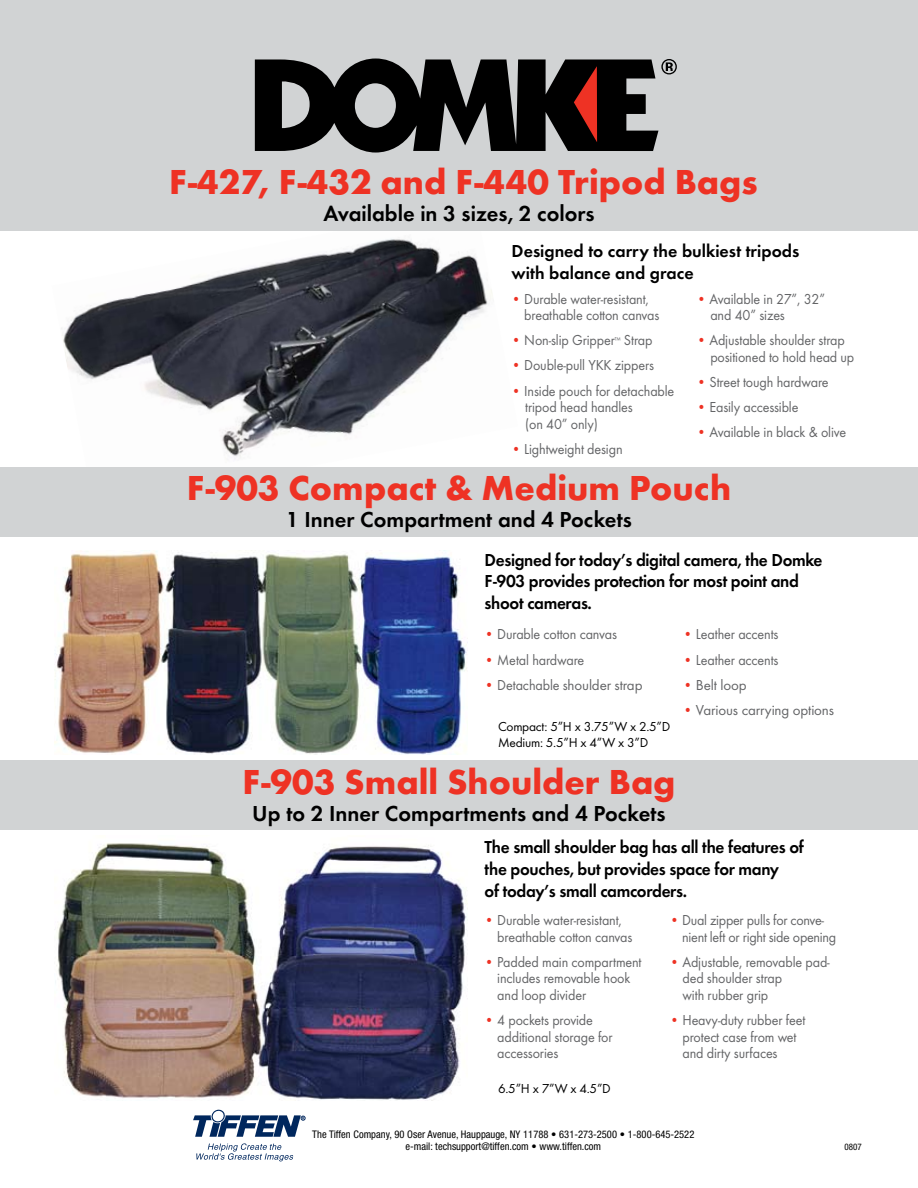
<style>
.page{position:relative;width:918px;height:1188px;background:#fff}
.page>*{position:absolute;margin:0;border:0;box-sizing:border-box;transform-origin:0 0}
.t1{font:700 36px "Futura T";color:#ee3224}
.t2{font:600 22.5px "Futura T";color:#000}
.t3{font:600 18px/21.6px "Futura T";letter-spacing:-.02em;color:#000;scale:.96 1}
.t4{font:600 18px/21.6px "Futura T";color:#000}
.t5{font:15px/16.5px "Futura T";letter-spacing:-.01em;color:#636466;scale:.94 1}
.t6{font:15px "Futura T";letter-spacing:-.01em;color:#636466}
.t7{font:13.5px/16.2px "Futura T";letter-spacing:-.02em;color:#000}
.t8{font:condensed 10.5px/12px "Helvetica Neue";color:#000;text-align:center}
.t9{font:condensed 9px "Helvetica Neue";color:#000}
.s1{color:#ee3224}
.s2{font-size:8.7px}
</style>
<div class="page">
<img style="left:61px;top:239px;width:431px;height:220px">
<div style="left:0;top:0;width:918px;height:231px;background:#d1d3d4"></div>
<svg style="left:193px;top:1110px;width:112px;height:27px"></svg>
<svg style="left:196px;top:1143px;width:97px;height:18px"></svg>
<svg style="left:255px;top:58px;width:422px;height:95px"></svg>
<div style="left:0;top:467px;width:918px;height:70px;background:#d1d3d4"></div>
<div style="left:0;top:760px;width:918px;height:70px;background:#d1d3d4"></div>
<img style="left:55px;top:843px;width:412px;height:258px">
<img style="left:54px;top:551px;width:413px;height:204px">
<h1 class="t1" style="left:169px;top:161px;width:590px">F-427, F-432 and F-440 Tripod Bags</h1>
<h2 class="t2" style="left:323px;top:201px;width:273px">Available in 3 sizes, 2 colors</h2>
<p class="t4" style="left:512px;top:240px;width:289px">Designed to carry the bulkiest tripods with balance and grace</p>
<p class="t5" style="left:524px;top:290px;width:145px;text-indent:-13px"><span class="s1">•</span> Durable water-resistant, breathable cotton canvas</p>
<p class="t5" style="left:512px;top:332px;width:151px"><span class="s1">•</span> Non-slip Gripper<span class="s2">™</span> Strap</p>
<p class="t5" style="left:512px;top:357px;width:153px"><span class="s1">•</span> Double-pull YKK zippers</p>
<p class="t5" style="left:525px;top:382px;width:160px;text-indent:-14px"><span class="s1">•</span> Inside pouch for detachable tripod head handles<br>(on 40” only)</p>
<p class="t5" style="left:512px;top:440px;width:120px"><span class="s1">•</span> Lightweight design</p>
<p class="t5" style="left:710px;top:290px;width:124px;text-indent:-14px"><span class="s1">•</span> Available in 27”, 32” and 40” sizes</p>
<p class="t5" style="left:710px;top:332px;width:155px;text-indent:-14px"><span class="s1">•</span> Adjustable shoulder strap positioned to hold head up</p>
<p class="t5" style="left:697px;top:373px;width:142px"><span class="s1">•</span> Street tough hardware</p>
<p class="t5" style="left:697px;top:399px;width:110px"><span class="s1">•</span> Easily accessible</p>
<p class="t5" style="left:697px;top:424px;width:160px"><span class="s1">•</span> Available in black &amp; olive</p>
<h1 class="t1" style="left:187px;top:467px;width:546px">F-903 Compact &amp; Medium Pouch</h1>
<h2 class="t2" style="left:286px;top:506px;width:347px">1 Inner Compartment and 4 Pockets</h2>
<p class="t3" style="left:485px;top:549px;width:354px">Designed for today’s digital camera, the Domke<br>F-903 provides protection for most point and shoot cameras.</p>
<p class="t5" style="left:485px;top:626px;width:142px"><span class="s1">•</span> Durable cotton canvas</p>
<p class="t5" style="left:485px;top:651px;width:108px"><span class="s1">•</span> Metal hardware</p>
<p class="t5" style="left:485px;top:676px;width:169px"><span class="s1">•</span> Detachable shoulder strap</p>
<p class="t7" style="left:498px;top:718px;width:174px">Compact: 5”H x 3.75”W x 2.5”D<br>Medium: 5.5”H x 4”W x 3”D</p>
<h1 class="t1" style="left:242px;top:761px;width:435px">F-903 Small Shoulder Bag</h1>
<h2 class="t2" style="left:252px;top:800px;width:415px">Up to 2 Inner Compartments and 4 Pockets</h2>
<p class="t5" style="left:683px;top:626px;width:103px"><span class="s1">•</span> Leather accents</p>
<p class="t5" style="left:683px;top:651px;width:103px"><span class="s1">•</span> Leather accents</p>
<p class="t6" style="left:683px;top:676px;width:65px"><span class="s1">•</span> Belt loop</p>
<p class="t6" style="left:683px;top:701px;width:152px"><span class="s1">•</span> Various carrying options</p>
<p class="t3" style="left:485px;top:836px;width:334px">The small shoulder bag has all the features of the pouches, but provides space for many<br>of today’s small camcorders.</p>
<p class="t5" style="left:497px;top:912px;width:145px;text-indent:-13px"><span class="s1">•</span> Durable water-resistant, breathable cotton canvas</p>
<p class="t5" style="left:497px;top:954px;width:155px;text-indent:-13px"><span class="s1">•</span> Padded main compartment includes removable hook and loop divider</p>
<p class="t5" style="left:497px;top:1012px;width:124px;text-indent:-13px"><span class="s1">•</span> 4 pockets provide additional storage for accessories</p>
<p class="t7" style="left:498px;top:1080px;width:114px">6.5”H x 7”W x 4.5”D</p>
<p class="t5" style="left:682px;top:912px;width:166px;text-indent:-12px"><span class="s1">•</span> Dual zipper pulls for conve&shy;nient left or right side opening</p>
<p class="t5" style="left:682px;top:954px;width:158px;text-indent:-13px"><span class="s1">•</span> Adjustable, removable pad&shy;ded shoulder strap<br>with rubber grip</p>
<p class="t5" style="left:682px;top:1012px;width:132px;text-indent:-13px"><span class="s1">•</span> Heavy-duty rubber feet protect case from wet and dirty surfaces</p>
<p class="t8" style="left:312px;top:1129px;width:384px">The Tiffen Company, 90 Oser Avenue, Hauppauge, NY 11788 • 631-273-2500 • 1-800-645-2522 e-mail: techsupport@tiffen.com • www.tiffen.com</p>
<p class="t9" style="left:845px;top:1142px;width:19px">0807</p>
</div>
